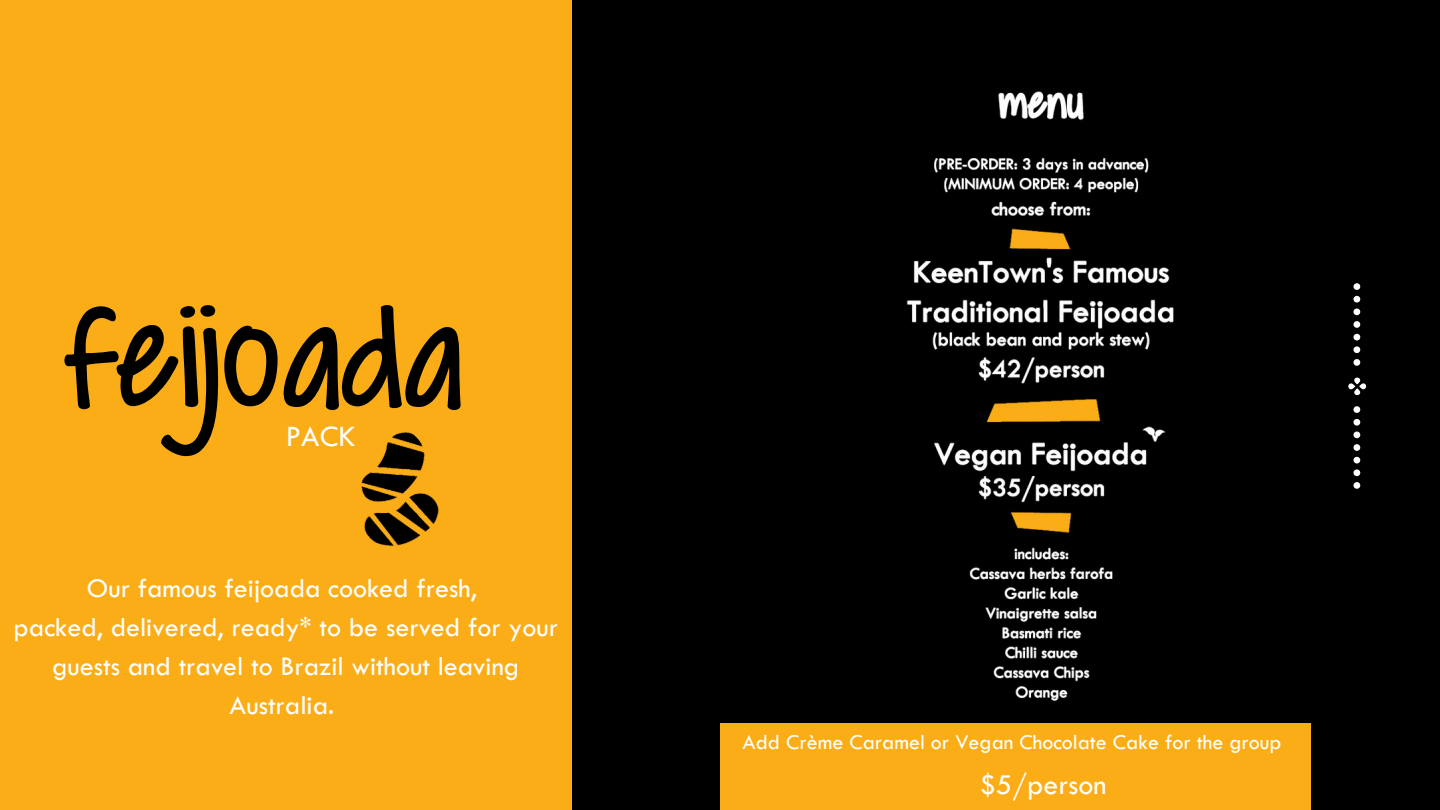
<style>
.page{position:relative;width:1440px;height:810px;background:#000}
.page>*{position:absolute;margin:0;border:0;box-sizing:border-box;transform-origin:0 0}
.t1{font:161.5px "Covered By Your Grace";color:#000}
.t2{font:30.8px "Tw Cen";color:#fff}
.t3{font:29.8px "Tw Cen";color:#fff}
.t4{font:28px/39px "Tw Cen";color:#fff;text-align:center}
.t5{font:22px "Tw Cen";color:#fff}
</style>
<div class="page">
<div style="left:0;top:0;width:571px;height:810px;background:#fbad17"></div>
<img style="left:361px;top:175px;width:211px;height:627px">
<img style="left:906px;top:91px;width:455px;height:719px">
<svg style="left:1348px;top:378px;width:18px;height:17px"></svg>
<svg style="left:1354px;top:406px;width:6px;height:7px"></svg>
<svg style="left:1354px;top:419px;width:6px;height:7px"></svg>
<svg style="left:1354px;top:432px;width:6px;height:6px"></svg>
<svg style="left:1354px;top:444px;width:6px;height:7px"></svg>
<svg style="left:1354px;top:457px;width:6px;height:6px"></svg>
<svg style="left:1354px;top:469px;width:6px;height:7px"></svg>
<svg style="left:1354px;top:482px;width:6px;height:7px"></svg>
<svg style="left:1354px;top:283px;width:6px;height:7px"></svg>
<svg style="left:1354px;top:296px;width:6px;height:7px"></svg>
<svg style="left:1354px;top:309px;width:6px;height:6px"></svg>
<svg style="left:1354px;top:321px;width:6px;height:7px"></svg>
<svg style="left:1354px;top:334px;width:6px;height:6px"></svg>
<svg style="left:1354px;top:346px;width:6px;height:7px"></svg>
<svg style="left:1354px;top:359px;width:6px;height:7px"></svg>
<div style="left:922px;top:130px;width:242px;height:24px;background:#000"></div>
<div style="left:720px;top:723px;width:590px;height:87px;background:#fbad17"></div>
<h1 class="t1" style="left:69px;top:280px;width:395px">feijoada</h1>
<p class="t2" style="left:286px;top:420px;width:71px">PACK</p>
<p class="t4" style="left:14px;top:569px;width:546px">Our famous feijoada cooked fresh,<br>packed, delivered, ready* to be served for your guests and travel to Brazil without leaving Australia.</p>
<p class="t5" style="left:743px;top:730px;width:541px">Add Crème Caramel or Vegan Chocolate Cake for the group</p>
<p class="t3" style="left:979px;top:768px;width:129px">$5/person</p>
</div>
